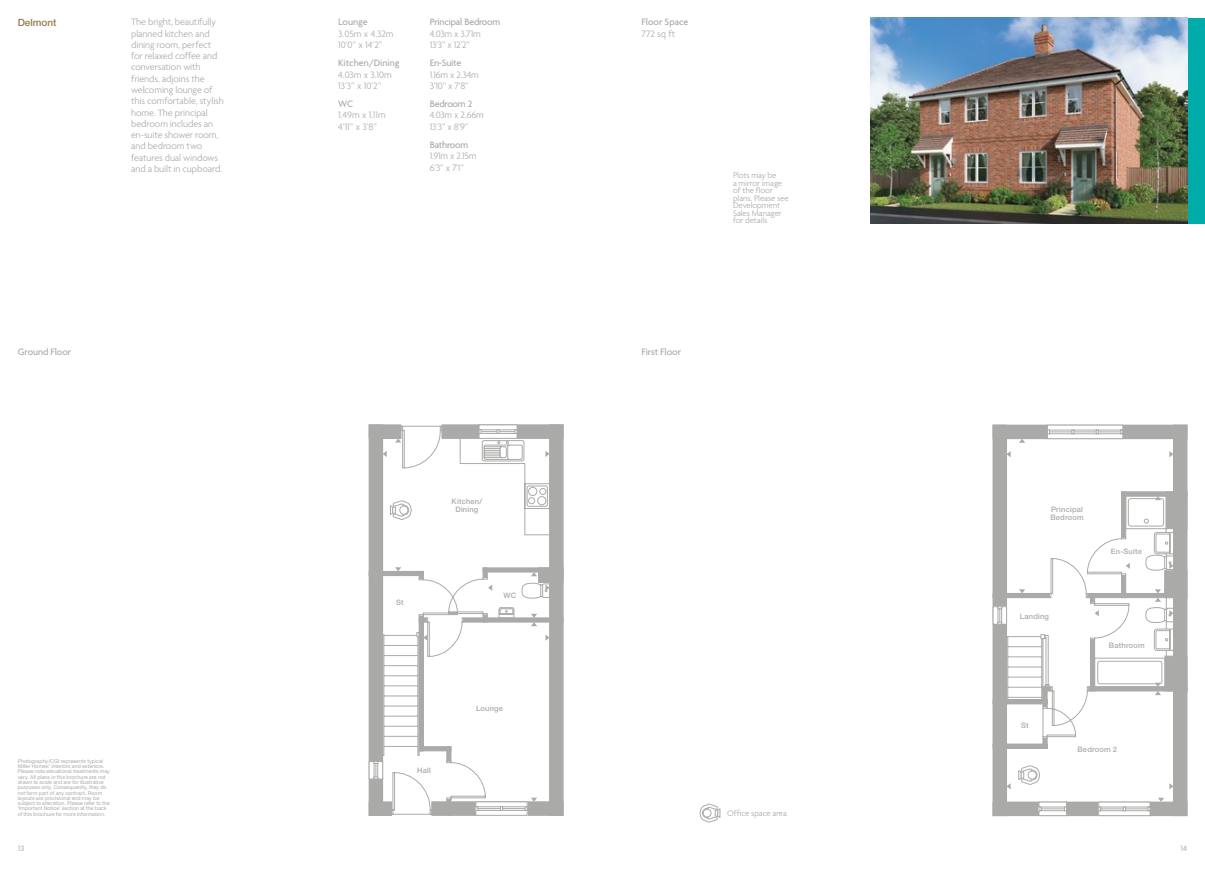
<style>
.page{position:relative;width:1205px;height:869px;background:#fff}
.page>*{position:absolute;margin:0;border:0;box-sizing:border-box;transform-origin:0 0}
.t1{font:300 10px/11.2px "Agenda";letter-spacing:-.005em;color:#aaaaa9}
.t2{font:500 10px "Agenda";letter-spacing:-.01em;color:#aaaaa9}
.t3{font:500 10px "Helvetica Neue";letter-spacing:-.005em;color:#937b4b}
.t4{font:300 8.75px/7.5px "Agenda";letter-spacing:-.005em;color:#aaaaa9}
.t5{font:500 7.5px/8px "Helvetica Neue";letter-spacing:.025em;color:#aaaaa9;text-align:center}
.t6{font:300 7.5px "VAG Rounded";color:#aaaaa9}
.t7{font:5.25px/5.2px "Helvetica Neue";color:#aaaaa9}
</style>
<div class="page">
<div style="left:1187px;top:18px;width:18px;height:205px;background:#00aca9"></div>
<img style="left:870px;top:18px;width:317px;height:205px">
<div style="left:369px;top:424px;width:14px;height:391px;background:#aaaaa9"></div>
<div style="left:549px;top:424px;width:14px;height:391px;background:#aaaaa9"></div>
<div style="left:432px;top:801px;width:131px;height:14px;background:#aaaaa9"></div>
<div style="left:369px;top:424px;width:32px;height:14px;border:1px solid #aaaaa9"></div>
<svg style="left:369px;top:762px;width:13px;height:17px"></svg>
<svg style="left:382px;top:424px;width:168px;height:390px"></svg>
<svg style="left:395px;top:567px;width:6px;height:4px"></svg>
<svg style="left:395px;top:438px;width:6px;height:4px"></svg>
<svg style="left:383px;top:450px;width:4px;height:7px"></svg>
<svg style="left:545px;top:450px;width:4px;height:7px"></svg>
<svg style="left:488px;top:584px;width:4px;height:6px"></svg>
<svg style="left:545px;top:584px;width:4px;height:6px"></svg>
<svg style="left:531px;top:572px;width:6px;height:4px"></svg>
<svg style="left:423px;top:634px;width:4px;height:6px"></svg>
<svg style="left:545px;top:634px;width:4px;height:6px"></svg>
<svg style="left:531px;top:613px;width:6px;height:13px"></svg>
<svg style="left:475px;top:797px;width:62px;height:18px"></svg>
<svg style="left:390px;top:500px;width:21px;height:19px"></svg>
<div style="left:993px;top:425px;width:13px;height:390px;background:#aaaaa9"></div>
<div style="left:1173px;top:425px;width:14px;height:390px;background:#aaaaa9"></div>
<div style="left:993px;top:425px;width:194px;height:13px;background:#aaaaa9"></div>
<svg style="left:1121px;top:491px;width:45px;height:4px"></svg>
<div style="left:1166px;top:491px;width:21px;height:37px;background:#aaaaa9"></div>
<svg style="left:1049px;top:427px;width:72px;height:9px"></svg>
<div style="left:1047px;top:425px;width:76px;height:13px;border:1px solid #aaaaa9"></div>
<svg style="left:1047px;top:429px;width:76px;height:4px"></svg>
<svg style="left:993px;top:606px;width:13px;height:18px"></svg>
<svg style="left:1006px;top:495px;width:168px;height:322px"></svg>
<svg style="left:1169px;top:451px;width:4px;height:6px"></svg>
<svg style="left:1006px;top:451px;width:4px;height:6px"></svg>
<svg style="left:1019px;top:438px;width:6px;height:4px"></svg>
<svg style="left:1019px;top:589px;width:6px;height:4px"></svg>
<svg style="left:1094px;top:609px;width:5px;height:7px"></svg>
<svg style="left:1169px;top:609px;width:4px;height:7px"></svg>
<svg style="left:1125px;top:562px;width:5px;height:6px"></svg>
<svg style="left:1169px;top:562px;width:4px;height:6px"></svg>
<svg style="left:1155px;top:589px;width:6px;height:12px"></svg>
<svg style="left:1155px;top:496px;width:6px;height:4px"></svg>
<svg style="left:1006px;top:782px;width:4px;height:7px"></svg>
<svg style="left:1169px;top:782px;width:4px;height:7px"></svg>
<svg style="left:1155px;top:682px;width:6px;height:12px"></svg>
<svg style="left:1158px;top:797px;width:6px;height:4px"></svg>
<svg style="left:1018px;top:764px;width:22px;height:20px"></svg>
<svg style="left:700px;top:803px;width:20px;height:19px"></svg>
<p class="t3" style="left:18px;top:16px;width:40px">Delmont</p>
<p class="t1" style="left:131px;top:16px;width:94px">The bright, beautifully planned kitchen and dining room, perfect for relaxed coffee and conversation with friends, adjoins the welcoming lounge of this comfortable, stylish home. The principal bedroom includes an en-suite shower room, and bedroom two features dual windows and a built in cupboard.</p>
<p class="t2" style="left:338px;top:16px;width:31px">Lounge</p>
<p class="t1" style="left:338px;top:28px;width:57px">3.05m x 4.32m<br>10’0” x 14’2”</p>
<p class="t2" style="left:338px;top:57px;width:63px">Kitchen/Dining</p>
<p class="t1" style="left:338px;top:68px;width:55px">4.03m x 3.10m<br>13’3” x 10’2”</p>
<p class="t2" style="left:338px;top:98px;width:17px">WC</p>
<p class="t1" style="left:338px;top:109px;width:49px">1.49m x 1.11m<br>4’11” x 3’8”</p>
<p class="t5" style="left:426px;top:15px;width:35px">Bedroom</p>
<p class="t2" style="left:430px;top:16px;width:72px">Principal Bedroom</p>
<p class="t1" style="left:430px;top:28px;width:52px">4.03m x 3.71m<br>13’3” x 12’2”</p>
<p class="t2" style="left:430px;top:57px;width:33px">En-Suite</p>
<p class="t1" style="left:430px;top:68px;width:51px">1.16m x 2.34m<br>3’10” x 7’8”</p>
<p class="t2" style="left:430px;top:98px;width:44px">Bedroom 2</p>
<p class="t1" style="left:430px;top:109px;width:55px">4.03m x 2.66m<br>13’3” x 8’9”</p>
<p class="t2" style="left:430px;top:139px;width:40px">Bathroom</p>
<p class="t1" style="left:430px;top:150px;width:48px">1.91m x 2.15m<br>6’3” x 7’1”</p>
<p class="t2" style="left:641px;top:16px;width:48px">Floor Space</p>
<p class="t1" style="left:641px;top:28px;width:35px">772 sq ft</p>
<p class="t4" style="left:733px;top:172px;width:57px">Plots may be<br>a mirror image of the floor plans. Please see<br>Development<br>Sales Manager for details</p>
<p class="t2" style="left:18px;top:346px;width:55px">Ground Floor</p>
<p class="t2" style="left:641px;top:346px;width:41px">First Floor</p>
<p class="t7" style="left:18px;top:757px;width:94px">Photography/CGI represents typical Miller Homes’ interiors and exteriors.<br>Please note elevational treatments may vary. All plans in this brochure are not drawn to scale and are for illustrative purposes only. Consequently, they do not form part of any contract. Room layouts are provisional and may be subject to alteration. Please refer to the ‘Important Notice’ section at the back of this brochure for more information.</p>
<p class="t5" style="left:396px;top:597px;width:9px">St</p>
<p class="t5" style="left:452px;top:497px;width:32px">Kitchen/<br>Dining</p>
<p class="t5" style="left:503px;top:590px;width:14px">WC</p>
<p class="t5" style="left:417px;top:765px;width:15px">Hall</p>
<p class="t5" style="left:476px;top:703px;width:28px">Lounge</p>
<p class="t4" style="left:727px;top:808px;width:61px">Office space area</p>
<p class="t5" style="left:1050px;top:504px;width:35px;text-align:left">Principal<br>Bedroom</p>
<p class="t5" style="left:1020px;top:611px;width:31px">Landing</p>
<p class="t5" style="left:1111px;top:546px;width:32px">En-Suite</p>
<p class="t5" style="left:1109px;top:640px;width:37px">Bathroom</p>
<p class="t5" style="left:1021px;top:720px;width:9px">St</p>
<p class="t5" style="left:1077px;top:744px;width:41px">Bedroom 2</p>
<p class="t6" style="left:18px;top:843px;width:8px">13</p>
<p class="t6" style="left:1180px;top:843px;width:8px">14</p>
</div>
